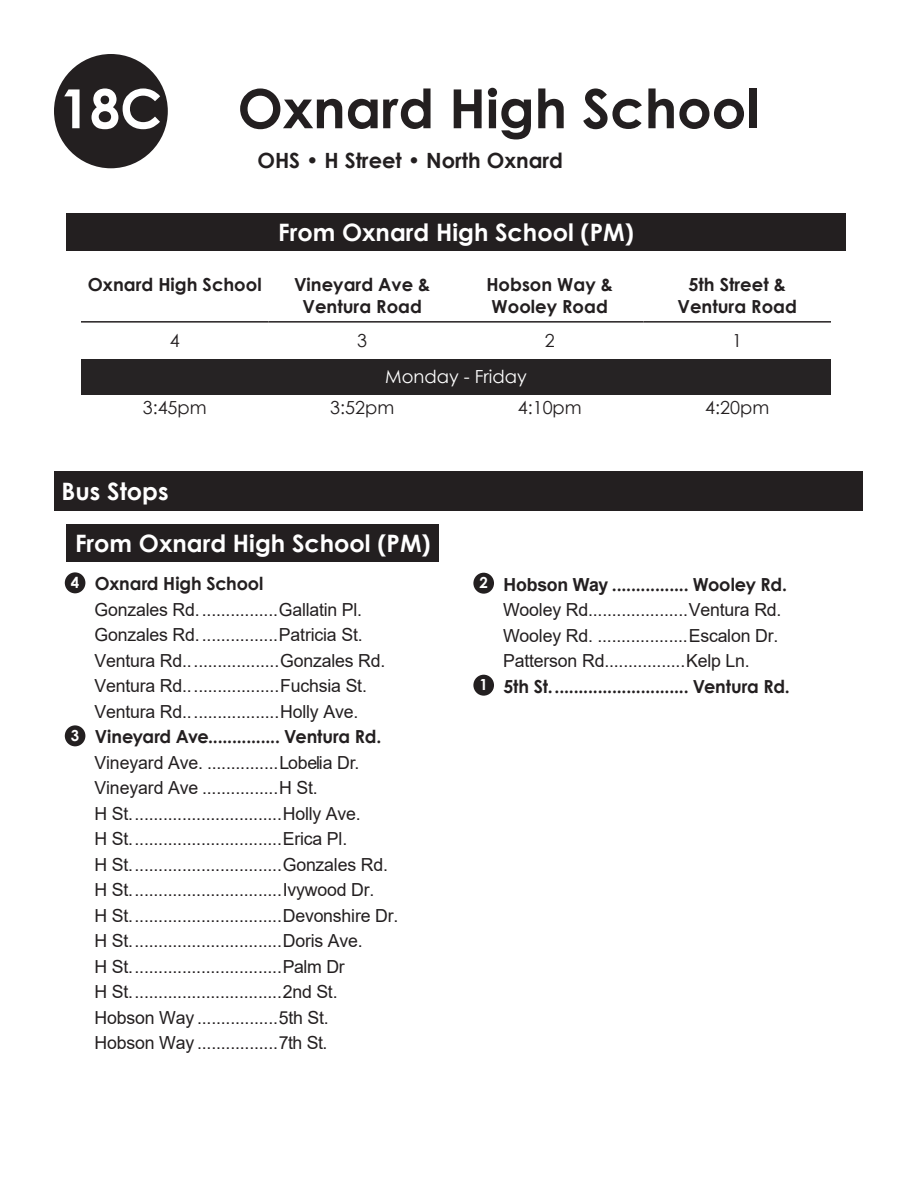
<style>
.page{position:relative;width:918px;height:1188px;background:#fff}
.page>*{position:absolute;margin:0;border:0;box-sizing:border-box;transform-origin:0 0}
.t1{font:700 54px "Century Gothic";color:#231f20}
.t2{font:700 54px "Century Gothic";color:#fff}
.t3{font:700 24px "Century Gothic";color:#fff}
.t4{font:700 21px "Century Gothic";color:#231f20}
.Stop_List_Body{font:18px/25.5px "Arial";letter-spacing:-.01em;color:#231f20}
.Stop_List_Timepoints{font:700 18px/21.6px "Century Gothic";color:#231f20;text-align:center}
.t5{font:18px "Century Gothic";color:#231f20}
.t6{font:18px "Century Gothic";color:#fff}
.t7{font:700 15.3px "Century Gothic";color:#fff}
.s1{font-family:"Arial"}
</style>
<div class="page">
<div style="left:54px;top:54px;width:114px;height:114px;background:#231f20;border-radius:50%"></div>
<div style="left:66px;top:213px;width:780px;height:37px;background:#231f20"></div>
<div style="left:81px;top:359px;width:750px;height:36px;background:#262324"></div>
<hr style="left:81px;top:321px;width:187px;height:2px;background:#231f20">
<hr style="left:268px;top:321px;width:188px;height:2px;background:#231f20">
<hr style="left:456px;top:321px;width:188px;height:2px;background:#231f20">
<hr style="left:644px;top:321px;width:187px;height:2px;background:#231f20">
<div style="left:55px;top:472px;width:808px;height:39px;background:#231f20"></div>
<div style="left:67px;top:524px;width:372px;height:38px;background:#231f20"></div>
<div style="left:65px;top:572px;width:20px;height:21px;background:#231f20;border-radius:50%"></div>
<div style="left:65px;top:725px;width:20px;height:21px;background:#231f20;border-radius:50%"></div>
<div style="left:473px;top:573px;width:21px;height:21px;background:#231f20;border-radius:50%"></div>
<div style="left:473px;top:675px;width:21px;height:21px;background:#231f20;border-radius:50%"></div>
<p class="t2" style="left:60px;top:68px;width:104px">18C</p>
<p class="t1" style="left:238px;top:68px;width:523px">Oxnard High School</p>
<p class="t4" style="left:257px;top:145px;width:307px">OHS • H Street • North Oxnard</p>
<p class="t3" style="left:278px;top:214px;width:357px">From Oxnard High School (PM)</p>
<p class="Stop_List_Timepoints" style="left:88px;top:273px;width:175px">Oxnard High School</p>
<p class="Stop_List_Timepoints" style="left:294px;top:273px;width:138px">Vineyard Ave &amp;<br>Ventura Road</p>
<p class="Stop_List_Timepoints" style="left:486px;top:273px;width:128px;text-align:left">Hobson Way &amp;<br>Wooley Road</p>
<p class="Stop_List_Timepoints" style="left:688px;top:273px;width:99px">5th Street &amp;</p>
<p class="Stop_List_Timepoints" style="left:677px;top:295px;width:121px">Ventura Road</p>
<p class="t5" style="left:170px;top:328px;width:11px">4</p>
<p class="t5" style="left:357px;top:328px;width:11px">3</p>
<p class="t5" style="left:545px;top:328px;width:11px">2</p>
<p class="t5" style="left:732px;top:328px;width:11px">1</p>
<p class="t6" style="left:385px;top:364px;width:143px">Monday - Friday</p>
<p class="t5" style="left:143px;top:395px;width:66px">3:45pm</p>
<p class="t5" style="left:330px;top:395px;width:66px">3:52pm</p>
<p class="t5" style="left:518px;top:395px;width:66px">4:10pm</p>
<p class="t5" style="left:705px;top:395px;width:66px">4:20pm</p>
<p class="t3" style="left:62px;top:473px;width:109px">Bus Stops</p>
<p class="t3" style="left:75px;top:525px;width:357px">From Oxnard High School (PM)</p>
<p class="t7" style="left:71px;top:570px;width:10px">4</p>
<p class="Stop_List_Timepoints" style="left:95px;top:572px;width:170px">Oxnard High School</p>
<p class="Stop_List_Body" style="left:94px;top:597px;width:269px">Gonzales Rd.................Gallatin Pl.</p>
<p class="Stop_List_Body" style="left:94px;top:622px;width:270px">Gonzales Rd.................Patricia St.</p>
<p class="Stop_List_Body" style="left:94px;top:648px;width:292px">Ventura Rd....................Gonzales Rd.<br>Ventura Rd....................Fuchsia St.</p>
<p class="Stop_List_Body" style="left:94px;top:699px;width:265px">Ventura Rd....................Holly Ave.</p>
<p class="t7" style="left:71px;top:723px;width:10px">3</p>
<p class="Stop_List_Timepoints" style="left:95px;top:725px;width:288px">Vineyard Ave............... Ventura Rd.</p>
<p class="Stop_List_Body" style="left:94px;top:750px;width:266px">Vineyard Ave. ...............Lobelia Dr.</p>
<p class="Stop_List_Body" style="left:94px;top:775px;width:225px">Vineyard Ave ................H St.</p>
<p class="Stop_List_Body" style="left:94px;top:801px;width:268px">H St................................Holly Ave.<br>H St................................Erica Pl.</p>
<p class="Stop_List_Body" style="left:94px;top:852px;width:295px">H St................................Gonzales Rd.</p>
<p class="Stop_List_Body" style="left:94px;top:877px;width:305px">H St................................Ivywood Dr.<br>H St................................Devonshire Dr.<br>H St................................Doris Ave.<br>H St................................Palm Dr<br>H St................................2nd St.<br>Hobson Way .................5th St.<br>Hobson Way .................7th St.</p>
<p class="t7" style="left:480px;top:571px;width:10px">2</p>
<p class="Stop_List_Timepoints" style="left:503px;top:573px;width:285px"><span class="s1">Hobson Way</span> ................ Wooley Rd.</p>
<p class="Stop_List_Body" style="left:503px;top:597px;width:280px">Wooley Rd.....................Ventura Rd.</p>
<p class="Stop_List_Body" style="left:503px;top:622px;width:277px">Wooley Rd. ...................Escalon Dr.</p>
<p class="Stop_List_Body" style="left:503px;top:648px;width:248px">Patterson Rd.................Kelp Ln.</p>
<p class="t7" style="left:480px;top:673px;width:10px">1</p>
<p class="Stop_List_Timepoints" style="left:503px;top:675px;width:288px">5th St............................. Ventura Rd.</p>
</div>
